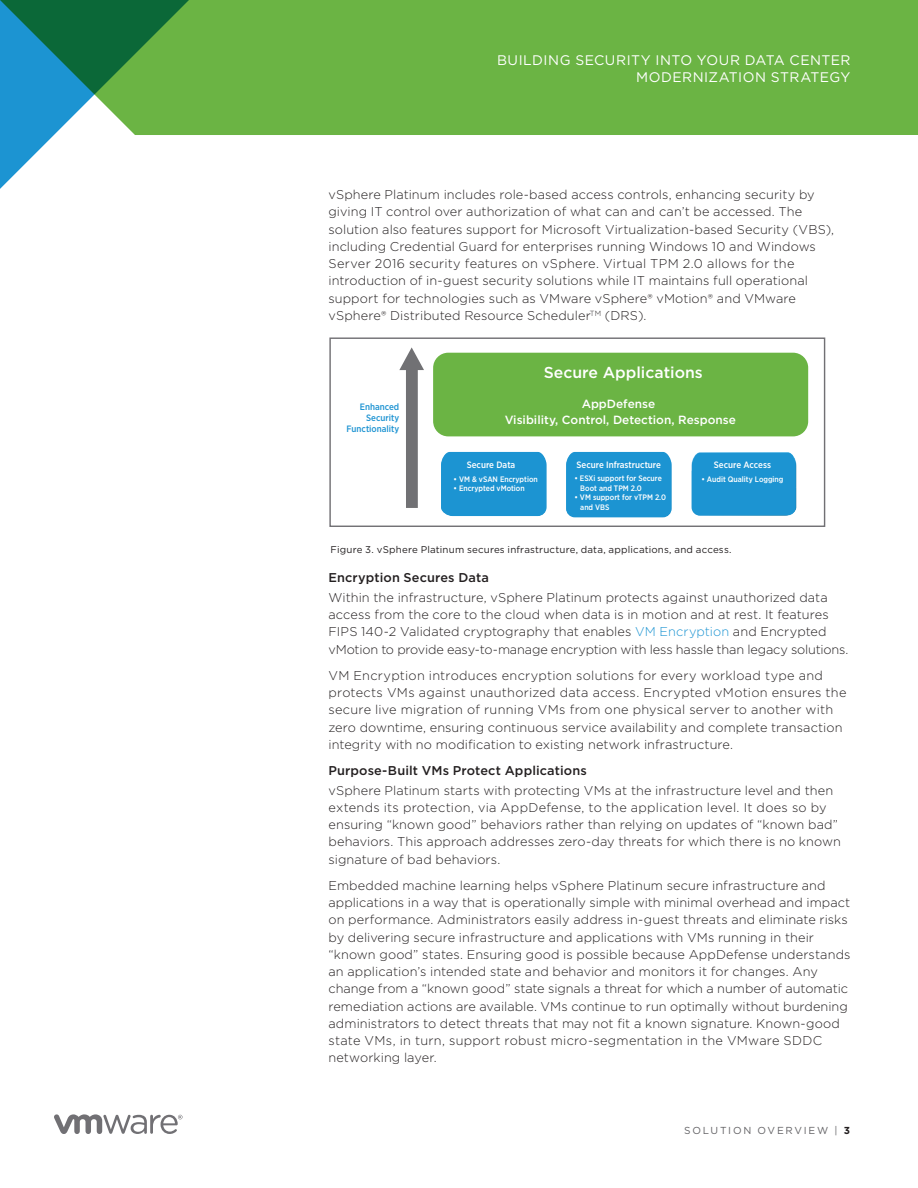
<style>
.page{position:relative;width:918px;height:1188px;background:#fff}
.page>*{position:absolute;margin:0;border:0;box-sizing:border-box;transform-origin:0 0}
.t1{font:500 15.75px "Gotham";color:#fff}
.t2{font:13.8px/17.2px "Gotham";letter-spacing:.035em;color:#fff;text-align:right}
.t3{font:300 12.75px/17.2px "Gotham";letter-spacing:.005em;color:#231f20}
.t4{font:500 12.75px "Gotham";letter-spacing:.01em;color:#231f20}
.t5{font:500 11.85px/15.8px "Gotham";color:#fff;text-align:center}
.t6{font:10.2px "Gotham";letter-spacing:.175em;color:#636265}
.t7{font:9.75px "Gotham";letter-spacing:.02em;color:#231f20}
.t8{font:500 9.15px "Gotham Narrow";color:#fff}
.t9{font:500 9.15px/11.1px "Gotham Narrow";color:#1d93d2;text-align:right}
.t10{font:500 7.95px/9.4px "Gotham Narrow";color:#fff}
.s1{color:#1c94d2}
.s2{font-weight:700;color:#231f20}
</style>
<div class="page">
<svg style="left:54px;top:1114px;width:129px;height:20px"></svg>
<div style="left:202px;top:0;width:716px;height:135px;background:#6bb444"></div>
<svg style="left:0;top:0;width:202px;height:189px"></svg>
<div style="left:433px;top:353px;width:375px;height:83px;background:#6bb444;border-radius:15px"></div>
<div style="left:441px;top:452px;width:106px;height:64px;background:#1c94d2"></div>
<div style="left:566px;top:452px;width:106px;height:65px;background:#1c94d2"></div>
<img style="left:698px;top:452px;width:92px;height:1px">
<div style="left:692px;top:453px;width:104px;height:63px;background:#1c94d2"></div>
<svg style="left:399px;top:347px;width:25px;height:161px"></svg>
<div style="left:329px;top:337px;width:496px;height:190px;border:1px solid #717074"></div>
<p class="t2" style="left:497px;top:51px;width:355px">BUILDING SECURITY INTO YOUR DATA CENTER<br>MODERNIZATION STRATEGY</p>
<p class="t3" style="left:328px;top:186px;width:507px">vSphere Platinum includes role-based access controls, enhancing security by giving IT control over authorization of what can and can’t be accessed. The solution also features support for Microsoft Virtualization-based Security (VBS), including Credential Guard for enterprises running Windows 10 and Windows Server 2016 security features on vSphere. Virtual TPM 2.0 allows for the introduction of in-guest security solutions while IT maintains full operational support for technologies such as VMware vSphere® vMotion® and VMware vSphere® Distributed Resource Scheduler<sup>TM</sup> (DRS).</p>
<p class="t9" style="left:347px;top:401px;width:54px">Enhanced<br>Security<br>Functionality</p>
<p class="t1" style="left:544px;top:363px;width:161px">Secure Applications</p>
<p class="t5" style="left:505px;top:396px;width:233px">AppDefense<br>Visibility, Control, Detection, Response</p>
<p class="t8" style="left:467px;top:459px;width:50px">Secure Data</p>
<p class="t8" style="left:577px;top:459px;width:86px">Secure Infrastructure</p>
<p class="t10" style="left:580px;top:474px;width:83px;text-indent:-6px">• ESXi support for Secure<br>Boot and TPM 2.0</p>
<p class="t10" style="left:580px;top:493px;width:87px;text-indent:-6px">• VM support for vTPM 2.0 and VBS</p>
<p class="t8" style="left:714px;top:459px;width:59px">Secure Access</p>
<p class="t10" style="left:701px;top:474px;width:84px">• Audit Quality Logging</p>
<p class="t10" style="left:453px;top:474px;width:86px">• VM &amp; vSAN Encryption</p>
<p class="t10" style="left:453px;top:484px;width:73px">• Encrypted vMotion</p>
<p class="t7" style="left:331px;top:543px;width:403px">Figure 3. vSphere Platinum secures infrastructure, data, applications, and access.</p>
<p class="t4" style="left:329px;top:570px;width:162px">Encryption Secures Data</p>
<p class="t3" style="left:329px;top:588px;width:522px">Within the infrastructure, vSphere Platinum protects against unauthorized data access from the core to the cloud when data is in motion and at rest. It features FIPS 140-2 Validated cryptography that enables <span class="s1">VM Encryption</span> and Encrypted vMotion to provide easy-to-manage encryption with less hassle than legacy solutions.</p>
<p class="t3" style="left:329px;top:666px;width:520px">VM Encryption introduces encryption solutions for every workload type and protects VMs against unauthorized data access. Encrypted vMotion ensures the secure live migration of running VMs from one physical server to another with zero downtime, ensuring continuous service availability and complete transaction integrity with no modification to existing network infrastructure.</p>
<p class="t4" style="left:329px;top:762px;width:260px">Purpose-Built VMs Protect Applications</p>
<p class="t3" style="left:329px;top:781px;width:514px">vSphere Platinum starts with protecting VMs at the infrastructure level and then extends its protection, via AppDefense, to the application level. It does so by ensuring “known good” behaviors rather than relying on updates of “known bad” behaviors. This approach addresses zero-day threats for which there is no known signature of bad behaviors.</p>
<p class="t3" style="left:329px;top:876px;width:524px">Embedded machine learning helps vSphere Platinum secure infrastructure and applications in a way that is operationally simple with minimal overhead and impact on performance. Administrators easily address in-guest threats and eliminate risks by delivering secure infrastructure and applications with VMs running in their “known good” states. Ensuring good is possible because AppDefense understands an application’s intended state and behavior and monitors it for changes. Any change from a “known good” state signals a threat for which a number of automatic remediation actions are available. VMs continue to run optimally without burdening administrators to detect threats that may not fit a known signature. Known-good state VMs, in turn, support robust micro-segmentation in the VMware SDDC networking layer.</p>
<p class="t6" style="left:684px;top:1124px;width:167px">SOLUTION OVERVIEW | <span class="s2">3</span></p>
</div>
